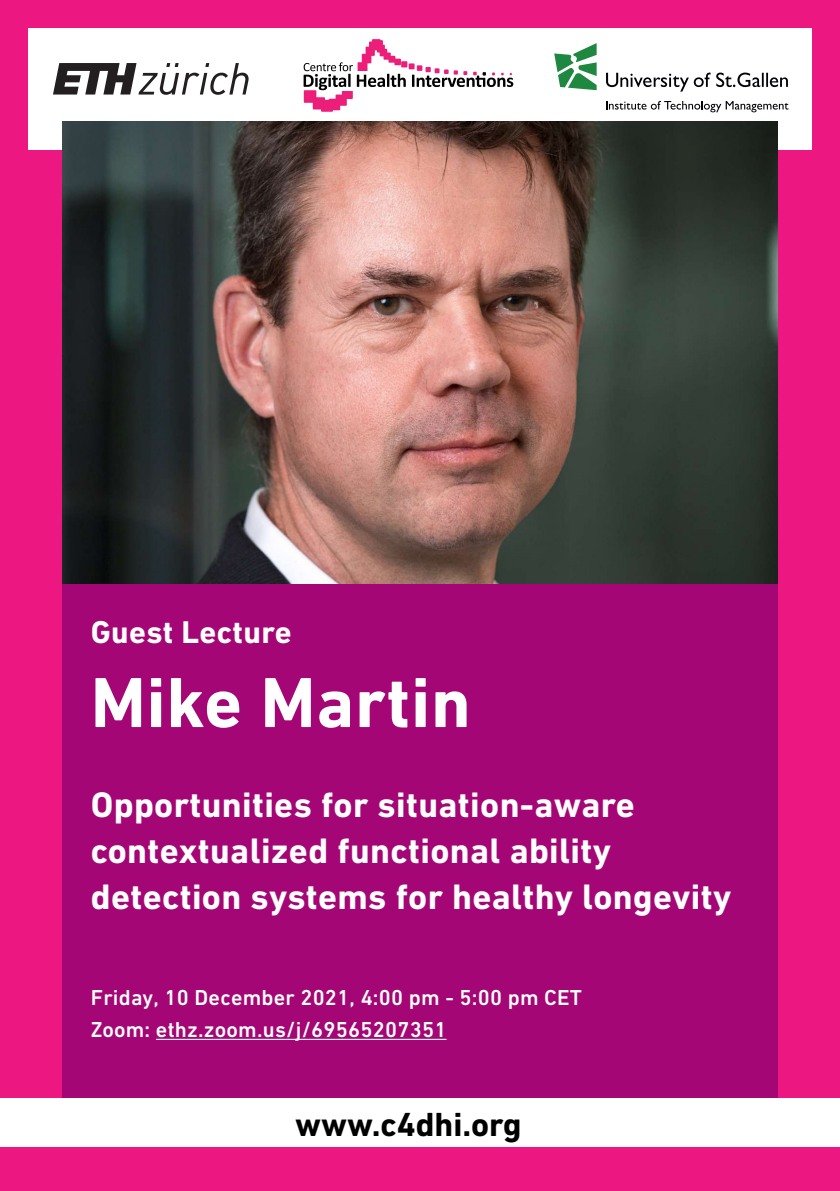
<style>
.page{position:relative;width:840px;height:1191px;background:#fff}
.page>*{position:absolute;margin:0;border:0;box-sizing:border-box;transform-origin:0 0}
.t1{font:700 72px "DIN Next W1 G";letter-spacing:.01em;color:#fff}
.t2{font:700 36px/46px "DIN Next W1 G";letter-spacing:.01em;color:#fff}
.t3{font:700 34px "DIN Next W1 G";color:#000}
.t4{font:700 32px "DIN Next W1 G";letter-spacing:.01em;color:#fff}
.t5{font:500 22px/32px "DIN Next W1 G";letter-spacing:.01em;color:#fff}
</style>
<div class="page">
<div style="left:0;top:0;width:839px;height:1191px;background:#ed1781"></div>
<div style="left:28px;top:28px;width:783px;height:122px;background:#fff"></div>
<div style="left:62px;top:557px;width:715px;height:541px;background:#a40775"></div>
<hr style="left:156px;top:1038px;width:290px;height:2px;background:#fff">
<img style="left:62px;top:122px;width:715px;height:462px">
<div style="left:0;top:1098px;width:839px;height:49px;background:#fff"></div>
<div style="left:394px;top:59px;width:7px;height:6px;background:#ed1e79"></div>
<div style="left:388px;top:56px;width:7px;height:7px;background:#ed1e79"></div>
<div style="left:383px;top:52px;width:7px;height:8px;background:#ed1e79"></div>
<div style="left:379px;top:49px;width:8px;height:7px;background:#ed1e79"></div>
<div style="left:377px;top:45px;width:7px;height:8px;background:#ed1e79"></div>
<div style="left:374px;top:40px;width:9px;height:8px;background:#ed1e79"></div>
<div style="left:372px;top:39px;width:8px;height:9px;background:#ed1e79"></div>
<div style="left:369px;top:42px;width:8px;height:8px;background:#ed1e79"></div>
<div style="left:365px;top:47px;width:9px;height:9px;background:#ed1e79"></div>
<div style="left:361px;top:54px;width:10px;height:9px;background:#ed1e79"></div>
<div style="left:342px;top:88px;width:10px;height:11px;background:#ed1e79"></div>
<div style="left:335px;top:95px;width:11px;height:11px;background:#ed1e79"></div>
<div style="left:328px;top:99px;width:12px;height:11px;background:#ed1e79"></div>
<div style="left:321px;top:100px;width:12px;height:12px;background:#ed1e79"></div>
<div style="left:312px;top:97px;width:13px;height:12px;background:#ed1e79"></div>
<div style="left:303px;top:90px;width:13px;height:13px;background:#ed1e79"></div>
<div style="left:336px;top:71px;width:33px;height:20px;background:#fff"></div>
<svg style="left:303px;top:61px;width:210px;height:29px"></svg>
<svg style="left:53px;top:63px;width:195px;height:32px"></svg>
<svg style="left:606px;top:101px;width:182px;height:11px"></svg>
<svg style="left:554px;top:43px;width:42px;height:47px"></svg>
<svg style="left:606px;top:72px;width:181px;height:20px"></svg>
<p class="t4" style="left:91px;top:613px;width:202px">Guest Lecture</p>
<h1 class="t1" style="left:91px;top:660px;width:381px">Mike Martin</h1>
<p class="t2" style="left:91px;top:781px;width:641px">Opportunities for situation-aware contextualized functional ability detection systems for healthy longevity</p>
<p class="t5" style="left:91px;top:981px;width:492px">Friday, 10 December 2021, 4:00 pm - 5:00 pm CET<br>Zoom: ethz.zoom.us/j/69565207351</p>
<p class="t3" style="left:295px;top:1105px;width:228px">www.c4dhi.org</p>
</div>
